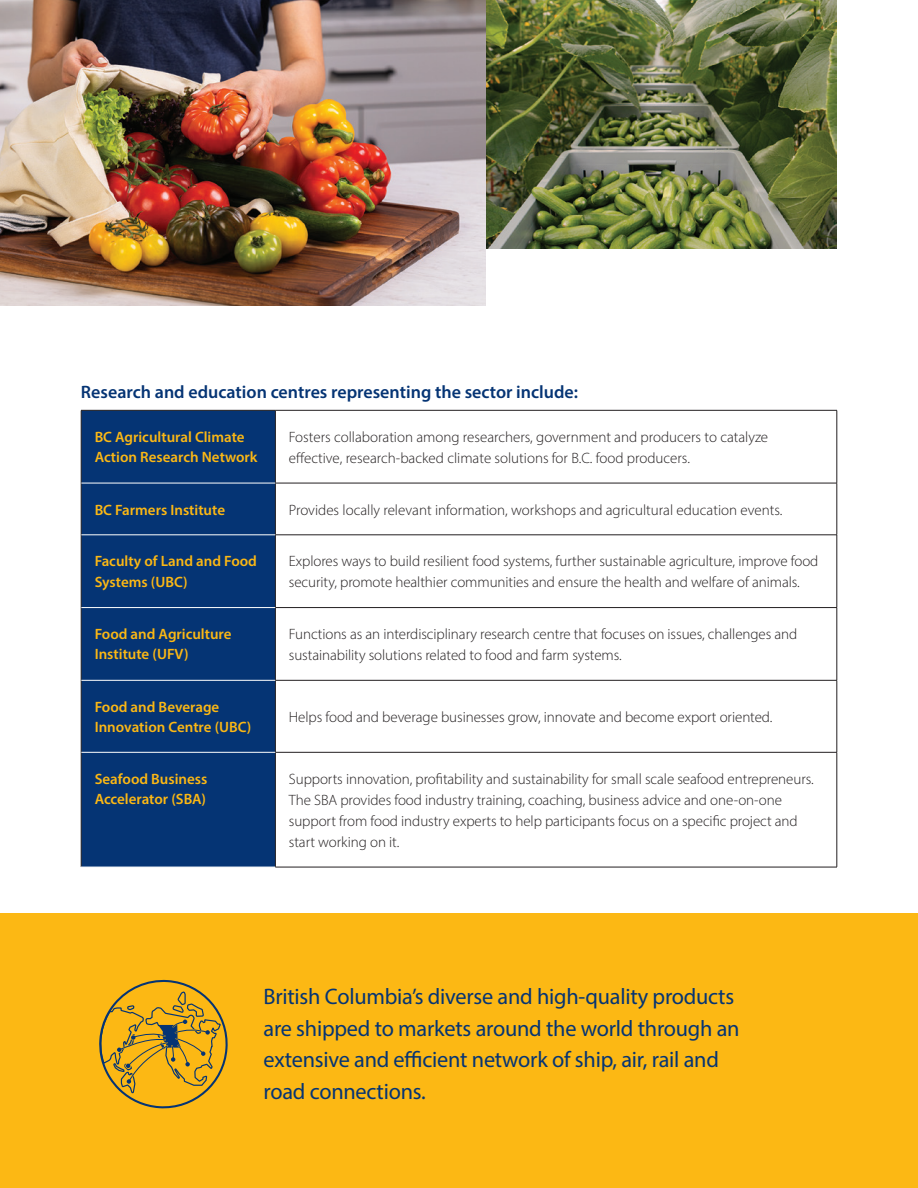
<style>
.page{position:relative;width:918px;height:1188px;background:#fff}
.page>*{position:absolute;margin:0;border:0;box-sizing:border-box;transform-origin:0 0}
.t1{font:22.5px/31.5px "Myriad Pro";letter-spacing:-.01em;color:#053474}
.t2{font:600 18px "Myriad Pro";color:#053474}
.t3{font:300 15px/21px "Myriad Pro";letter-spacing:-.005em;color:#231f20}
.t4{font:600 15px/20.2px "Myriad Pro";color:#fcb814}
</style>
<div class="page">
<div style="left:82px;top:411px;width:193px;height:456px;background:#053474"></div>
<hr style="left:81px;top:410px;width:194px;height:1px;background:#231f20">
<hr style="left:81px;top:411px;width:1px;height:72px;background:#231f20">
<hr style="left:275px;top:410px;width:562px;height:1px;background:#231f20">
<hr style="left:275px;top:411px;width:1px;height:72px;background:#231f20">
<hr style="left:837px;top:411px;width:1px;height:72px;background:#231f20">
<hr style="left:81px;top:483px;width:1px;height:52px;background:#231f20">
<hr style="left:275px;top:483px;width:562px;height:1px;background:#231f20">
<hr style="left:275px;top:483px;width:1px;height:52px;background:#231f20">
<hr style="left:837px;top:483px;width:1px;height:52px;background:#231f20">
<hr style="left:81px;top:535px;width:1px;height:73px;background:#231f20">
<hr style="left:275px;top:535px;width:562px;height:1px;background:#231f20">
<hr style="left:275px;top:535px;width:1px;height:72px;background:#231f20">
<hr style="left:837px;top:535px;width:1px;height:72px;background:#231f20">
<hr style="left:81px;top:608px;width:1px;height:72px;background:#231f20">
<hr style="left:275px;top:607px;width:562px;height:1px;background:#231f20">
<hr style="left:275px;top:608px;width:1px;height:72px;background:#231f20">
<hr style="left:837px;top:608px;width:1px;height:72px;background:#231f20">
<hr style="left:81px;top:680px;width:1px;height:72px;background:#231f20">
<hr style="left:275px;top:680px;width:562px;height:1px;background:#231f20">
<hr style="left:275px;top:681px;width:1px;height:71px;background:#231f20">
<hr style="left:837px;top:681px;width:1px;height:71px;background:#231f20">
<hr style="left:81px;top:752px;width:1px;height:115px;background:#231f20">
<hr style="left:275px;top:752px;width:562px;height:1px;background:#231f20">
<hr style="left:275px;top:753px;width:1px;height:114px;background:#231f20">
<hr style="left:837px;top:753px;width:1px;height:114px;background:#231f20">
<hr style="left:275px;top:867px;width:562px;height:1px;background:#231f20">
<hr style="left:81px;top:483px;width:194px;height:1px;background:#fff">
<hr style="left:81px;top:535px;width:194px;height:1px;background:#fff">
<hr style="left:81px;top:607px;width:194px;height:1px;background:#fff">
<hr style="left:81px;top:680px;width:194px;height:1px;background:#fff">
<hr style="left:81px;top:752px;width:194px;height:1px;background:#fff">
<div style="left:0;top:914px;width:918px;height:274px;background:#fcb814"></div>
<svg style="left:100px;top:979px;width:128px;height:130px"></svg>
<img style="left:0;top:0;width:486px;height:306px">
<img style="left:486px;top:0;width:351px;height:249px">
<p class="t2" style="left:81px;top:380px;width:499px">Research and education centres representing the sector include:</p>
<p class="t4" style="left:95px;top:426px;width:164px">BC Agricultural Climate<br>Action Research Network</p>
<p class="t3" style="left:289px;top:426px;width:481px">Fosters collaboration among researchers, government and producers to catalyze effective, research-backed climate solutions for B.C. food producers.</p>
<p class="t4" style="left:95px;top:499px;width:132px">BC Farmers Institute</p>
<p class="t3" style="left:289px;top:499px;width:495px">Provides locally relevant information, workshops and agricultural education events.</p>
<p class="t4" style="left:95px;top:551px;width:164px">Faculty of Land and Food<br>Systems (UBC)</p>
<p class="t3" style="left:289px;top:551px;width:531px">Explores ways to build resilient food systems, further sustainable agriculture, improve food security, promote healthier communities and ensure the health and welfare of animals.</p>
<p class="t4" style="left:95px;top:624px;width:138px">Food and Agriculture<br>Institute (UFV)</p>
<p class="t3" style="left:289px;top:623px;width:510px">Functions as an interdisciplinary research centre that focuses on issues, challenges and sustainability solutions related to food and farm systems.</p>
<p class="t4" style="left:95px;top:696px;width:158px">Food and Beverage<br>Innovation Centre (UBC)</p>
<p class="t3" style="left:289px;top:706px;width:485px">Helps food and beverage businesses grow, innovate and become export oriented.</p>
<p class="t4" style="left:95px;top:768px;width:114px">Seafood Business<br>Accelerator (SBA)</p>
<p class="t3" style="left:289px;top:768px;width:526px">Supports innovation, profitability and sustainability for small scale seafood entrepreneurs.<br>The SBA provides food industry training, coaching, business advice and one-on-one support from food industry experts to help participants focus on a specific project and start working on it.</p>
<h1 class="t1" style="left:264px;top:980px;width:478px">British Columbia’s diverse and high-quality products are shipped to markets around the world through an extensive and efficient network of ship, air, rail and road connections.</h1>
</div>
